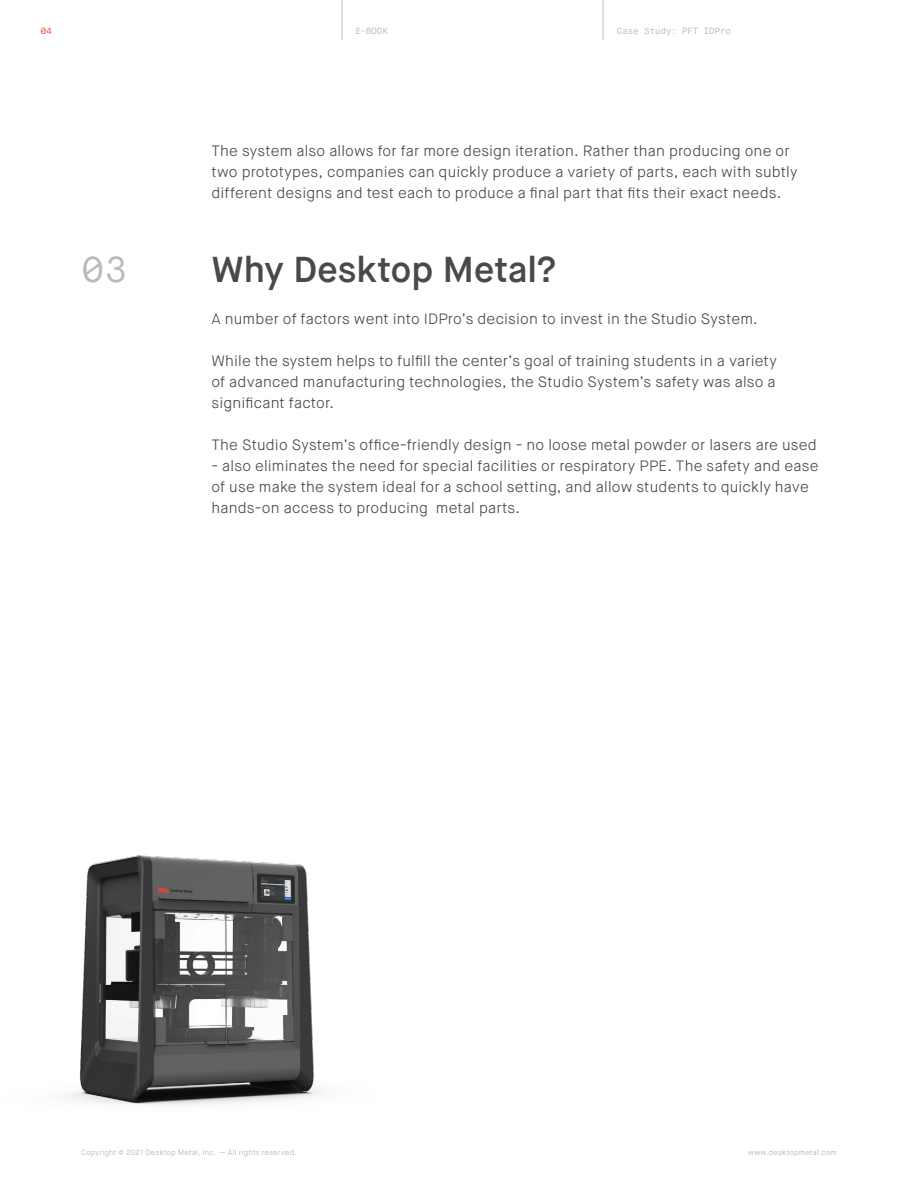
<style>
.page{position:relative;width:918px;height:1188px;background:#fff}
.page>*{position:absolute;margin:0;border:0;box-sizing:border-box;transform-origin:0 0}
.Body_Title{font:600 36px "Maison Neue";color:#494949}
.Chapter_number{font:36px "Maison Neue Mono";color:#bababa}
.Body_Text{font:300 15px/21px "Maison Neue";letter-spacing:.015em;color:#494949}
.t1{font:9px "Maison Neue Mono";letter-spacing:-.035em;color:#bababa}
.t2{font:9px "Maison Neue Mono";color:#ef453e}
.t3{font:300 7.5px "Maison Neue";letter-spacing:.035em;color:#a9b0b8}
</style>
<div class="page">
<hr style="left:342px;top:8px;width:1px;height:32px;background:#bababa">
<hr style="left:603px;top:8px;width:1px;height:32px;background:#bababa">
<img style="left:68px;top:855px;width:251px;height:250px">
<p class="t2" style="left:40px;top:26px;width:13px">04</p>
<p class="t1" style="left:356px;top:26px;width:34px">E-BOOK</p>
<p class="t1" style="left:616px;top:26px;width:116px">Case Study: PFT IDPro</p>
<p class="Body_Text" style="left:212px;top:140px;width:588px">The system also allows for far more design iteration. Rather than producing one or two prototypes, companies can quickly produce a variety of parts, each with subtly different designs and test each to produce a final part that fits their exact needs.</p>
<p class="Chapter_number" style="left:81px;top:247px;width:48px">03</p>
<p class="Body_Title" style="left:212px;top:247px;width:346px">Why Desktop Metal?</p>
<p class="Body_Text" style="left:212px;top:308px;width:548px">A number of factors went into IDPro’s decision to invest in the Studio System.</p>
<p class="Body_Text" style="left:212px;top:350px;width:567px;text-align:justify">While the system helps to fulfill the center’s goal of training students in a variety of advanced manufacturing technologies, the Studio System’s safety was also a significant factor.</p>
<p class="Body_Text" style="left:212px;top:434px;width:607px">The Studio System’s office-friendly design - no loose metal powder or lasers are used</p>
<p class="Body_Text" style="left:212px;top:455px;width:609px">- also eliminates the need for special facilities or respiratory PPE. The safety and ease of use make the system ideal for a school setting, and allow students to quickly have hands-on access to producing metal parts.</p>
<p class="t3" style="left:81px;top:1148px;width:217px">Copyright © 2021 Desktop Metal, Inc. — All rights reserved.</p>
<p class="t3" style="left:748px;top:1148px;width:90px">www.desktopmetal.com</p>
</div>
